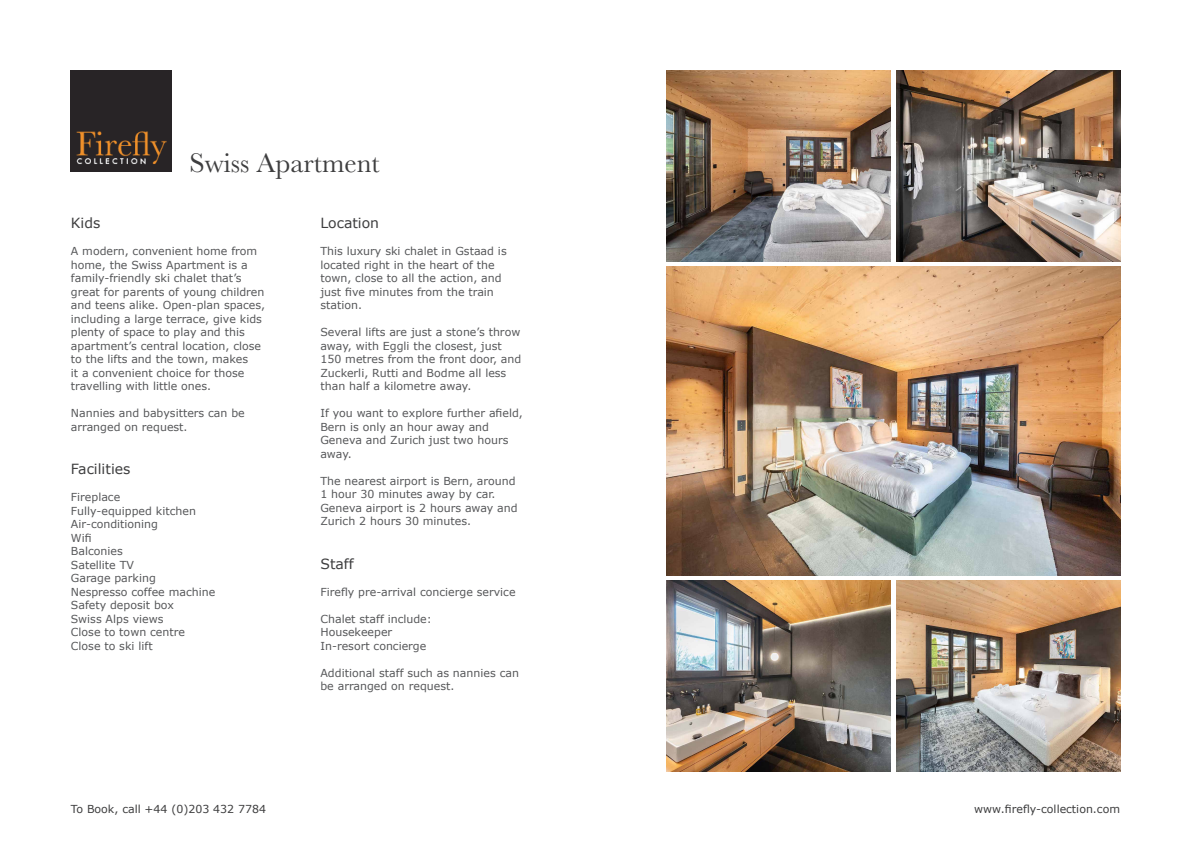
<style>
.page{position:relative;width:1191px;height:842px;background:#fff}
.page>*{position:absolute;margin:0;border:0;box-sizing:border-box;transform-origin:0 0}
.t1{font:28px "Baskerville";color:#3e3e3f}
.t2{font:14px "Verdana";color:#3e3e3f}
.t3{font:11px/13.5px "Verdana";color:#57585a}
.t4{font:11px "Verdana";color:#3e3e3f}
</style>
<div class="page">
<img style="left:71px;top:71px;width:101px;height:101px">
<img style="left:666px;top:267px;width:454px;height:308px">
<img style="left:666px;top:71px;width:224px;height:190px">
<img style="left:896px;top:71px;width:224px;height:190px">
<img style="left:666px;top:581px;width:224px;height:190px">
<img style="left:896px;top:581px;width:224px;height:190px">
<p class="t1" style="left:190px;top:145px;width:192px">Swiss Apartment</p>
<p class="t2" style="left:71px;top:214px;width:31px">Kids</p>
<p class="t3" style="left:71px;top:244px;width:196px">A modern, convenient home from home, the Swiss Apartment is a family-friendly ski chalet that’s great for parents of young children and teens alike. Open-plan spaces, including a large terrace, give kids plenty of space to play and this apartment’s central location, close to the lifts and the town, makes<br>it a convenient choice for those travelling with little ones.</p>
<p class="t3" style="left:71px;top:406px;width:175px">Nannies and babysitters can be arranged on request.</p>
<p class="t2" style="left:71px;top:460px;width:61px">Facilities</p>
<p class="t3" style="left:71px;top:491px;width:51px">Fireplace</p>
<p class="t3" style="left:71px;top:504px;width:127px">Fully-equipped kitchen</p>
<p class="t3" style="left:71px;top:518px;width:89px">Air-conditioning</p>
<p class="t3" style="left:71px;top:531px;width:22px">Wifi</p>
<p class="t3" style="left:71px;top:545px;width:53px">Balconies</p>
<p class="t3" style="left:71px;top:558px;width:65px">Satellite TV</p>
<p class="t3" style="left:71px;top:572px;width:87px">Garage parking</p>
<p class="t3" style="left:71px;top:585px;width:146px">Nespresso coffee machine</p>
<p class="t3" style="left:71px;top:599px;width:105px">Safety deposit box</p>
<p class="t3" style="left:71px;top:612px;width:94px">Swiss Alps views</p>
<p class="t3" style="left:71px;top:626px;width:116px">Close to town centre</p>
<p class="t3" style="left:71px;top:639px;width:83px">Close to ski lift</p>
<p class="t4" style="left:71px;top:802px;width:197px">To Book, call +44 (0)203 432 7784</p>
<p class="t2" style="left:320px;top:214px;width:60px">Location</p>
<p class="t3" style="left:320px;top:244px;width:188px">This luxury ski chalet in Gstaad is located right in the heart of the town, close to all the action, and just five minutes from the train station.</p>
<p class="t3" style="left:320px;top:325px;width:202px">Several lifts are just a stone’s throw away, with Eggli the closest, just 150 metres from the front door, and Zuckerli, Rutti and Bodme all less than half a kilometre away.</p>
<p class="t3" style="left:320px;top:406px;width:204px">If you want to explore further afield,<br>Bern is only an hour away and<br>Geneva and Zurich just two hours away.</p>
<p class="t3" style="left:320px;top:474px;width:199px">The nearest airport is Bern, around<br>1 hour 30 minutes away by car.<br>Geneva airport is 2 hours away and<br>Zurich 2 hours 30 minutes.</p>
<p class="t2" style="left:320px;top:555px;width:35px">Staff</p>
<p class="t3" style="left:320px;top:585px;width:197px">Firefly pre-arrival concierge service</p>
<p class="t3" style="left:320px;top:612px;width:113px">Chalet staff include:</p>
<p class="t3" style="left:320px;top:626px;width:73px">Housekeeper</p>
<p class="t3" style="left:320px;top:639px;width:107px">In-resort concierge</p>
<p class="t3" style="left:320px;top:666px;width:200px">Additional staff such as nannies can be arranged on request.</p>
<p class="t4" style="left:974px;top:802px;width:147px">www.firefly-collection.com</p>
</div>
